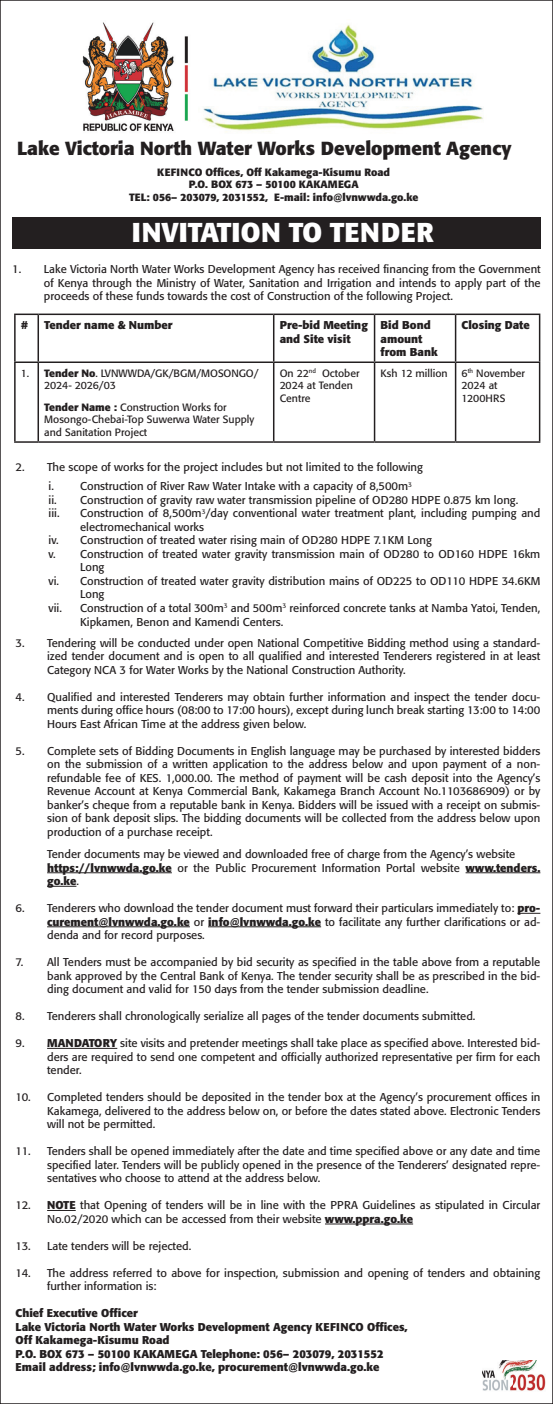
<style>
.page{position:relative;width:553px;height:1404px;background:#fff}
.page>*{position:absolute;margin:0;border:0;box-sizing:border-box;transform-origin:0 0}
.t1{font:700 27px "Formata";color:#fff}
.t2{font:700 18.75px "Formata";color:#231f20}
.t3{font:11.25px/13.5px "Formata";color:#231f20;text-align:justify}
.t4{font:700 11.25px/13.5px "Formata";color:#231f20}
.t5{font:10.5px/12.6px "Formata";color:#231f20}
.t6{font:700 10.5px/12.6px "Formata";color:#231f20;text-align:center}
.s1{font-weight:700}
</style>
<div class="page">
<img style="left:482px;top:1360px;width:63px;height:31px">
<img style="left:82px;top:22px;width:106px;height:109px">
<img style="left:203px;top:24px;width:280px;height:108px">
<div style="left:12px;top:217px;width:528px;height:31px;background:#231f20"></div>
<hr style="left:47px;top:872px;width:125px;height:1px;background:#231f20">
<hr style="left:465px;top:872px;width:75px;height:1px;background:#231f20">
<svg style="left:47px;top:885px;width:29px;height:1px"></svg>
<svg style="left:517px;top:912px;width:23px;height:1px"></svg>
<hr style="left:47px;top:926px;width:143px;height:1px;background:#231f20">
<hr style="left:208px;top:926px;width:113px;height:1px;background:#231f20">
<hr style="left:47px;top:1047px;width:70px;height:1px;background:#231f20">
<hr style="left:325px;top:1223px;width:88px;height:1px;background:#231f20">
<hr style="left:14px;top:313px;width:24px;height:2px;background:#231f20">
<hr style="left:14px;top:315px;width:2px;height:46px;background:#231f20">
<hr style="left:38px;top:313px;width:236px;height:2px;background:#231f20">
<hr style="left:38px;top:315px;width:1px;height:46px;background:#231f20">
<hr style="left:274px;top:313px;width:100px;height:2px;background:#231f20">
<hr style="left:273px;top:315px;width:1px;height:46px;background:#231f20">
<hr style="left:374px;top:313px;width:81px;height:2px;background:#231f20">
<hr style="left:374px;top:315px;width:1px;height:46px;background:#231f20">
<hr style="left:455px;top:313px;width:85px;height:2px;background:#231f20">
<hr style="left:455px;top:315px;width:1px;height:46px;background:#231f20">
<hr style="left:539px;top:315px;width:1px;height:46px;background:#231f20">
<hr style="left:14px;top:361px;width:24px;height:2px;background:#231f20">
<hr style="left:14px;top:363px;width:2px;height:78px;background:#231f20">
<hr style="left:38px;top:361px;width:236px;height:2px;background:#231f20">
<hr style="left:38px;top:363px;width:1px;height:78px;background:#231f20">
<hr style="left:274px;top:361px;width:100px;height:2px;background:#231f20">
<hr style="left:273px;top:363px;width:1px;height:78px;background:#231f20">
<hr style="left:374px;top:361px;width:81px;height:2px;background:#231f20">
<hr style="left:374px;top:363px;width:1px;height:78px;background:#231f20">
<hr style="left:455px;top:361px;width:85px;height:2px;background:#231f20">
<hr style="left:455px;top:363px;width:1px;height:78px;background:#231f20">
<hr style="left:539px;top:363px;width:1px;height:78px;background:#231f20">
<hr style="left:14px;top:441px;width:24px;height:2px;background:#231f20">
<hr style="left:38px;top:441px;width:236px;height:2px;background:#231f20">
<hr style="left:274px;top:441px;width:100px;height:2px;background:#231f20">
<hr style="left:374px;top:441px;width:81px;height:2px;background:#231f20">
<hr style="left:455px;top:441px;width:85px;height:2px;background:#231f20">
<h2 class="t2" style="left:17px;top:137px;width:496px">Lake Victoria North Water Works Development Agency</h2>
<p class="t6" style="left:129px;top:165px;width:291px">KEFINCO Offices, Off Kakamega-Kisumu Road<br>P.O. BOX 673 – 50100 KAKAMEGA<br>TEL: 056– 203079, 2031552, E-mail: info@lvnwwda.go.ke</p>
<h1 class="t1" style="left:132px;top:215px;width:304px">INVITATION TO TENDER</h1>
<p class="t3" style="left:44px;top:262px;width:498px;text-indent:-32px">1. Lake Victoria North Water Works Development Agency has received financing from the Government of Kenya through the Ministry of Water, Sanitation and Irrigation and intends to apply part of the proceeds of these funds towards the cost of Construction of the following Project.</p>
<p class="t4" style="left:21px;top:318px;width:9px">#</p>
<p class="t4" style="left:44px;top:318px;width:130px">Tender name &amp; Number</p>
<p class="t4" style="left:280px;top:318px;width:90px">Pre-bid Meeting and Site visit</p>
<p class="t4" style="left:380px;top:318px;width:59px">Bid Bond amount from Bank</p>
<p class="t4" style="left:461px;top:318px;width:70px">Closing Date</p>
<p class="t5" style="left:44px;top:366px;width:216px;text-indent:-23px">1. <span class="s1">Tender No</span>. LVNWWDA/GK/BGM/MOSONGO/<br>2024- 2026/03</p>
<p class="t5" style="left:44px;top:401px;width:212px"><span class="s1">Tender Name :</span> Construction Works for<br>Mosongo-Chebai-Top Suwerwa Water Supply and Sanitation Project</p>
<p class="t5" style="left:280px;top:366px;width:81px">On 22<sup>nd</sup> October<br>2024 at Tenden<br>Centre</p>
<p class="t5" style="left:380px;top:366px;width:69px">Ksh 12 million</p>
<p class="t5" style="left:461px;top:366px;width:65px">6<sup>th</sup> November<br>2024 at<br>1200HRS</p>
<p class="t3" style="left:49px;top:457px;width:376px;line-height:19.5px;text-indent:-33px">2. The scope of works for the project includes but not limited to the following i. Construction of River Raw Water Intake with a capacity of 8,500m<sup>3</sup></p>
<p class="t3" style="left:49px;top:493px;width:471px">ii. Construction of gravity raw water transmission pipeline of OD280 HDPE 0.875 km long. iii.</p>
<p class="t3" style="left:80px;top:506px;width:462px">Construction of 8,500m<sup>3</sup>/day conventional water treatment plant, including pumping and</p>
<p class="t3" style="left:80px;top:520px;width:125px">electromechanical works</p>
<p class="t3" style="left:49px;top:533px;width:385px">iv. Construction of treated water rising main of OD280 HDPE 7.1KM Long</p>
<p class="t3" style="left:49px;top:547px;width:493px">v. Construction of treated water gravity transmission main of OD280 to OD160 HDPE 16km</p>
<p class="t3" style="left:80px;top:560px;width:26px">Long</p>
<p class="t3" style="left:49px;top:574px;width:493px">vi. Construction of treated water gravity distribution mains of OD225 to OD110 HDPE 34.6KM</p>
<p class="t3" style="left:80px;top:587px;width:26px">Long</p>
<p class="t3" style="left:49px;top:601px;width:15px">vii.</p>
<p class="t3" style="left:80px;top:601px;width:462px">Construction of a total 300m<sup>3</sup> and 500m<sup>3</sup> reinforced concrete tanks at Namba Yatoi, Tenden,<br>Kipkamen, Benon and Kamendi Centers.</p>
<p class="t3" style="left:47px;top:635px;width:495px;text-indent:-32px">3. Tendering will be conducted under open National Competitive Bidding method using a standard&shy;ized tender document and is open to all qualified and interested Tenderers registered in at least Category NCA 3 for Water Works by the National Construction Authority.</p>
<p class="t3" style="left:47px;top:689px;width:495px;text-indent:-32px">4. Qualified and interested Tenderers may obtain further information and inspect the tender docu&shy;ments during office hours (08:00 to 17:00 hours), except during lunch break starting 13:00 to 14:00<br>Hours East African Time at the address given below.</p>
<p class="t3" style="left:47px;top:743px;width:495px;text-indent:-32px">5. Complete sets of Bidding Documents in English language may be purchased by interested bidders on the submission of a written application to the address below and upon payment of a non&shy;refundable fee of KES. 1,000.00. The method of payment will be cash deposit into the Agency’s Revenue Account at Kenya Commercial Bank, Kakamega Branch Account No.1103686909) or by banker’s cheque from a reputable bank in Kenya. Bidders will be issued with a receipt on submis&shy;sion of bank deposit slips. The bidding documents will be collected from the address below upon production of a purchase receipt.</p>
<p class="t3" style="left:47px;top:847px;width:495px;text-align:left">Tender documents may be viewed and downloaded free of charge from the Agency’s website <span class="s1">https://lvnwwda.go.ke</span> or the Public Procurement Information Portal website <span class="s1">www.tenders. go.ke</span>.</p>
<p class="t3" style="left:47px;top:901px;width:495px;text-indent:-32px">6. Tenderers who download the tender document must forward their particulars immediately to: <span class="s1">pro&shy;curement@lvnwwda.go.ke</span> or <span class="s1">info@lvnwwda.go.ke</span> to facilitate any further clarifications or ad&shy;denda and for record purposes.</p>
<p class="t3" style="left:47px;top:955px;width:495px;text-indent:-32px">7. All Tenders must be accompanied by bid security as specified in the table above from a reputable bank approved by the Central Bank of Kenya. The tender security shall be as prescribed in the bid&shy;ding document and valid for 150 days from the tender submission deadline.</p>
<p class="t3" style="left:16px;top:1009px;width:461px">8. Tenderers shall chronologically serialize all pages of the tender documents submitted.</p>
<p class="t3" style="left:47px;top:1036px;width:494px;text-indent:-32px">9. <span class="s1">MANDATORY</span> site visits and pretender meetings shall take place as specified above. Interested bid&shy;ders are required to send one competent and officially authorized representative per firm for each tender.</p>
<p class="t3" style="left:47px;top:1090px;width:495px;text-indent:-32px">10. Completed tenders should be deposited in the tender box at the Agency’s procurement offices in Kakamega, delivered to the address below on, or before the dates stated above. Electronic Tenders will not be permitted.</p>
<p class="t3" style="left:47px;top:1144px;width:495px;text-indent:-32px">11. Tenders shall be opened immediately after the date and time specified above or any date and time specified later. Tenders will be publicly opened in the presence of the Tenderers’ designated repre&shy;sentatives who choose to attend at the address below.</p>
<p class="t3" style="left:47px;top:1198px;width:495px;text-indent:-32px">12. <span class="s1">NOTE</span> that Opening of tenders will be in line with the PPRA Guidelines as stipulated in Circular<br>No.02/2020 which can be accessed from their website <span class="s1">www.ppra.go.ke</span></p>
<p class="t3" style="left:16px;top:1238px;width:177px">13. Late tenders will be rejected.</p>
<p class="t3" style="left:47px;top:1265px;width:494px;text-indent:-32px">14. The address referred to above for inspection, submission and opening of tenders and obtaining further information is:</p>
<p class="t4" style="left:16px;top:1306px;width:393px">Chief Executive Officer<br>Lake Victoria North Water Works Development Agency KEFINCO Offices, Off Kakamega-Kisumu Road<br>P.O. BOX 673 – 50100 KAKAMEGA Telephone: 056– 203079, 2031552<br>Email address; info@lvnwwda.go.ke, procurement@lvnwwda.go.ke</p>
</div>
